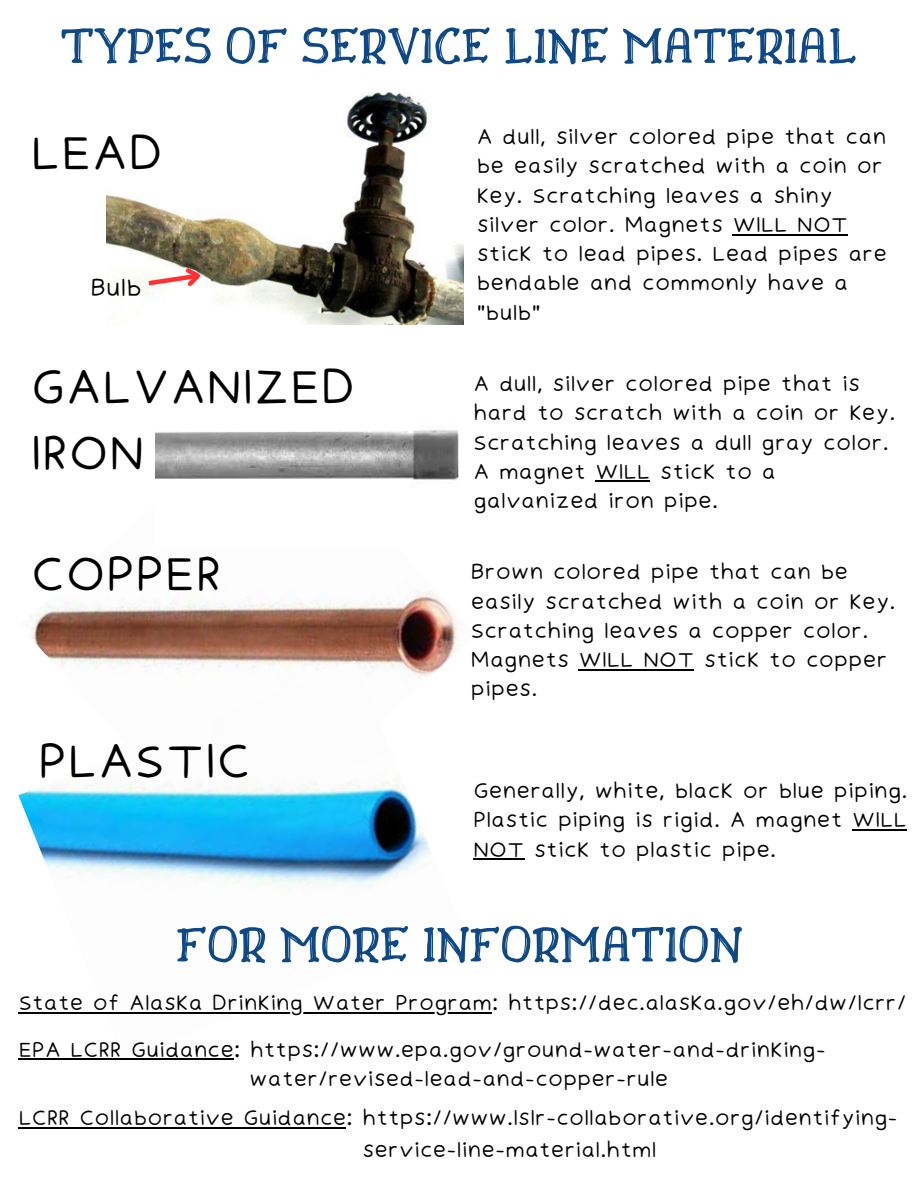
<style>
.page{position:relative;width:918px;height:1188px;background:#fff}
.page>*{position:absolute;margin:0;border:0;box-sizing:border-box;transform-origin:0 0}
.t1{font:52.35px "Drukaatie Burti";color:#0e4986}
.t2{font:46.5px "Irene Florentina";letter-spacing:-.025em;color:#000}
.t3{font:22.95px "Irene Florentina";color:#000}
.t4{font:20.55px/29.2px "Irene Florentina";letter-spacing:-.025em;color:#000}
.t5{font:20.25px "Irene Florentina";letter-spacing:-.025em;color:#000}
</style>
<div class="page">
<img style="left:29px;top:432px;width:429px;height:229px">
<img style="left:18px;top:661px;width:442px;height:398px">
<img style="left:106px;top:92px;width:357px;height:233px">
<svg style="left:144px;top:262px;width:63px;height:29px"></svg>
<img style="left:156px;top:430px;width:303px;height:117px">
<hr style="left:732px;top:234px;width:116px;height:1px;background:#000">
<hr style="left:595px;top:481px;width:55px;height:1px;background:#000">
<hr style="left:579px;top:669px;width:115px;height:1px;background:#000">
<hr style="left:852px;top:830px;width:55px;height:1px;background:#000">
<hr style="left:473px;top:859px;width:51px;height:1px;background:#000">
<hr style="left:18px;top:1012px;width:474px;height:1px;background:#000">
<hr style="left:18px;top:1059px;width:216px;height:1px;background:#000">
<hr style="left:18px;top:1127px;width:328px;height:1px;background:#000">
<p class="t1" style="left:61px;top:16px;width:798px">TYPES OF SERVICE LINE MATERIAL</p>
<p class="t2" style="left:30px;top:124px;width:135px">LEAD</p>
<p class="t3" style="left:90px;top:273px;width:54px">Bulb</p>
<p class="t2" style="left:30px;top:357px;width:328px">GALVANIZED</p>
<p class="t2" style="left:30px;top:424px;width:117px">IRON</p>
<p class="t4" style="left:476px;top:122px;width:413px">A dull, silver colored pipe that can be easily scratched with a coin or key. Scratching leaves a shiny silver color. Magnets WILL NOT stick to lead pipes. Lead pipes are bendable and commonly have a "bulb"</p>
<p class="t4" style="left:473px;top:369px;width:424px">A dull, silver colored pipe that is hard to scratch with a coin or key.<br>Scratching leaves a dull gray color.<br>A magnet WILL stick to a galvanized iron pipe.</p>
<p class="t2" style="left:30px;top:544px;width:194px">COPPER</p>
<p class="t4" style="left:471px;top:557px;width:427px">Brown colored pipe that can be easily scratched with a coin or key.<br>Scratching leaves a copper color.<br>Magnets WILL NOT stick to copper pipes.</p>
<p class="t2" style="left:38px;top:732px;width:215px">PLASTIC</p>
<p class="t4" style="left:473px;top:776px;width:436px;text-align:justify">Generally, white, black or blue piping.<br>Plastic piping is rigid. A magnet WILL NOT stick to plastic pipe.</p>
<p class="t1" style="left:176px;top:915px;width:568px">FOR MORE INFORMATION</p>
<p class="t5" style="left:18px;top:990px;width:890px">State of Alaska Drinking Water Program: https://dec.alaska.gov/eh/dw/lcrr/</p>
<p class="t5" style="left:18px;top:1037px;width:809px">EPA LCRR Guidance: https://www.epa.gov/ground-water-and-drinking-</p>
<p class="t5" style="left:249px;top:1066px;width:421px">water/revised-lead-and-copper-rule</p>
<p class="t5" style="left:18px;top:1105px;width:881px">LCRR Collaborative Guidance: https://www.lslr-collaborative.org/identifying-</p>
<p class="t5" style="left:362px;top:1137px;width:296px">service-line-material.html</p>
</div>
